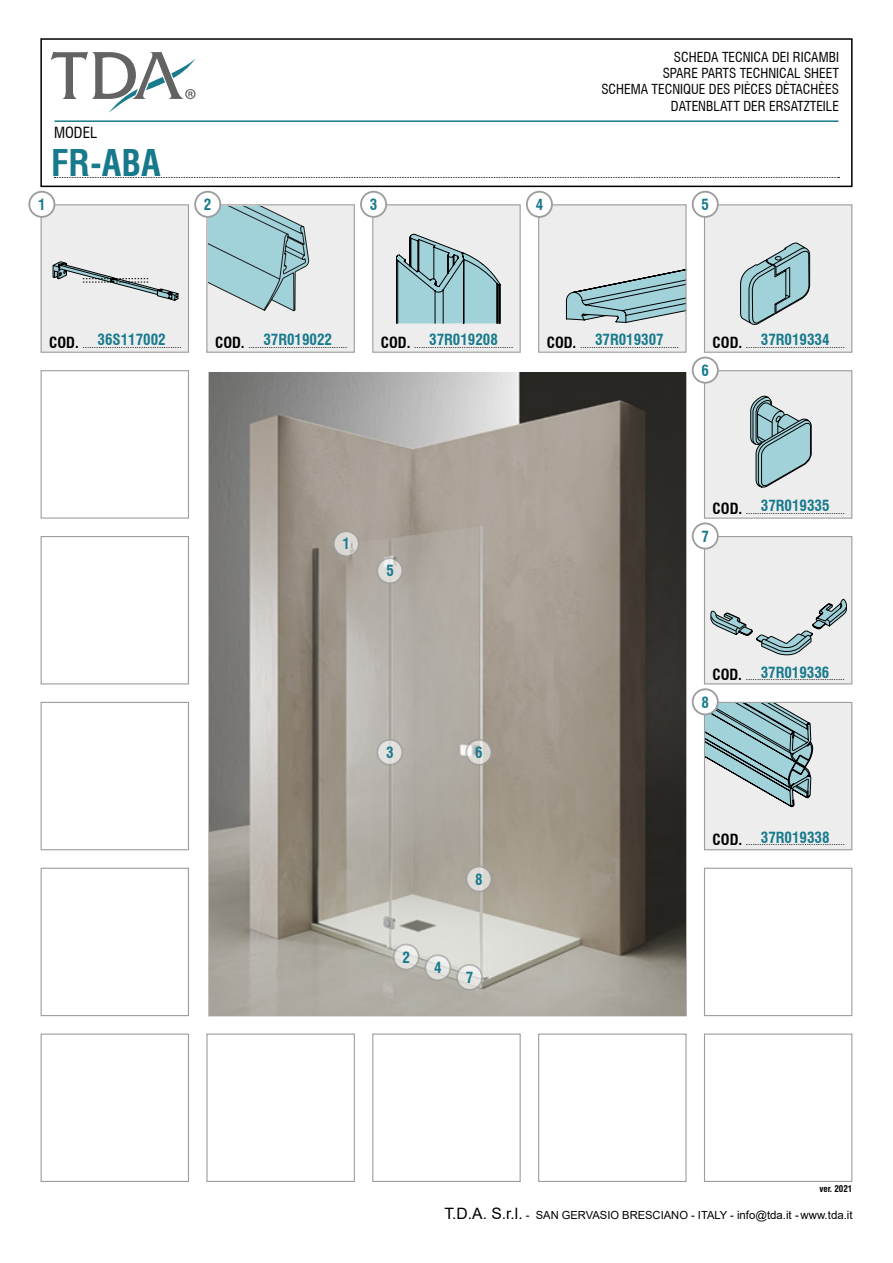
<style>
.page{position:relative;width:893px;height:1263px;background:#fff}
.page>*{position:absolute;margin:0;border:0;box-sizing:border-box;transform-origin:0 0}
.t1{font:700 condensed 36px "Swiss 721 BT";color:#177a8c}
.t2{font:700 condensed 15px "Swiss 721 BT";color:#177a8c}
.t3{font:condensed 15px "Swiss 721 BT";color:#000}
.t4{font:condensed 13.5px/16.2px "Swiss 721 BT";color:#000;text-align:right}
.t5{font:11.1px "Arial";color:#000}
.t6{font:condensed 9px "Swiss 721 BT";color:#000}
.t7{font:700 condensed 9px "Swiss 721 BT";color:#000}
.s1{font-weight:700;font-size:15px}
.s2{font-size:15.6px}
.s3{font-size:11.4px}
</style>
<div class="page">
<div style="left:41px;top:204px;width:147px;height:149px;background:#ededed"></div>
<div style="left:207px;top:204px;width:147px;height:149px;background:#ededed"></div>
<div style="left:372px;top:204px;width:148px;height:149px;background:#ededed"></div>
<div style="left:538px;top:204px;width:147px;height:149px;background:#ededed"></div>
<div style="left:704px;top:204px;width:147px;height:149px;background:#ededed"></div>
<div style="left:704px;top:370px;width:147px;height:149px;background:#ededed"></div>
<div style="left:704px;top:702px;width:147px;height:148px;background:#ededed"></div>
<div style="left:703px;top:536px;width:149px;height:149px;background:#ededed"></div>
<svg style="left:52px;top:261px;width:127px;height:40px"></svg>
<svg style="left:710px;top:599px;width:137px;height:56px"></svg>
<svg style="left:209px;top:207px;width:100px;height:105px"></svg>
<div style="left:207px;top:205px;width:149px;height:149px;border:1px solid #fff"></div>
<svg style="left:396px;top:233px;width:104px;height:91px"></svg>
<svg style="left:566px;top:269px;width:119px;height:54px"></svg>
<svg style="left:740px;top:242px;width:72px;height:246px"></svg>
<div style="left:704px;top:368px;width:149px;height:149px;border:1px solid #fff"></div>
<svg style="left:706px;top:704px;width:107px;height:103px"></svg>
<div style="left:40px;top:38px;width:813px;height:149px;border:2px solid #000"></div>
<div style="left:704px;top:204px;width:148px;height:149px;border:1px solid #9d9d9d"></div>
<div style="left:41px;top:204px;width:148px;height:149px;border:1px solid #9d9d9d"></div>
<div style="left:41px;top:370px;width:148px;height:149px;border:1px solid #9d9d9d"></div>
<div style="left:206px;top:204px;width:149px;height:149px;border:1px solid #9d9d9d"></div>
<div style="left:372px;top:204px;width:149px;height:149px;border:1px solid #9d9d9d"></div>
<div style="left:538px;top:204px;width:149px;height:149px;border:1px solid #9d9d9d"></div>
<div style="left:704px;top:1033px;width:148px;height:149px;border:1px solid #9d9d9d"></div>
<div style="left:41px;top:1033px;width:148px;height:149px;border:1px solid #9d9d9d"></div>
<div style="left:206px;top:1033px;width:149px;height:149px;border:1px solid #9d9d9d"></div>
<div style="left:372px;top:1033px;width:149px;height:149px;border:1px solid #9d9d9d"></div>
<div style="left:538px;top:1033px;width:149px;height:149px;border:1px solid #9d9d9d"></div>
<div style="left:41px;top:536px;width:148px;height:148px;border:1px solid #9d9d9d"></div>
<div style="left:41px;top:702px;width:148px;height:148px;border:1px solid #9d9d9d"></div>
<div style="left:41px;top:868px;width:148px;height:148px;border:1px solid #9d9d9d"></div>
<div style="left:704px;top:370px;width:148px;height:149px;border:1px solid #9d9d9d"></div>
<div style="left:704px;top:536px;width:148px;height:148px;border:1px solid #9d9d9d"></div>
<div style="left:704px;top:702px;width:148px;height:148px;border:1px solid #9d9d9d"></div>
<div style="left:704px;top:868px;width:148px;height:148px;border:1px solid #9d9d9d"></div>
<svg style="left:51px;top:52px;width:145px;height:61px"></svg>
<svg style="left:54px;top:177px;width:785px;height:1px"></svg>
<hr style="left:54px;top:120px;width:784px;height:2px;background:#177a8c">
<img style="left:209px;top:373px;width:476px;height:642px">
<div style="left:29px;top:192px;width:25px;height:25px;background:#fff;border-radius:50%"></div>
<div style="left:28px;top:191px;width:27px;height:27px;border:2px solid #9d9d9d;border-radius:50%"></div>
<div style="left:195px;top:192px;width:25px;height:25px;background:#fff;border-radius:50%"></div>
<div style="left:194px;top:191px;width:27px;height:27px;border:2px solid #9d9d9d;border-radius:50%"></div>
<div style="left:361px;top:192px;width:25px;height:25px;background:#fff;border-radius:50%"></div>
<div style="left:360px;top:191px;width:27px;height:27px;border:2px solid #9d9d9d;border-radius:50%"></div>
<div style="left:527px;top:192px;width:25px;height:25px;background:#fff;border-radius:50%"></div>
<div style="left:526px;top:191px;width:27px;height:27px;border:2px solid #9d9d9d;border-radius:50%"></div>
<div style="left:693px;top:192px;width:25px;height:25px;background:#fff;border-radius:50%"></div>
<div style="left:692px;top:191px;width:27px;height:27px;border:2px solid #9d9d9d;border-radius:50%"></div>
<div style="left:693px;top:358px;width:25px;height:25px;background:#fff;border-radius:50%"></div>
<div style="left:692px;top:357px;width:27px;height:27px;border:2px solid #9d9d9d;border-radius:50%"></div>
<div style="left:693px;top:523px;width:25px;height:26px;background:#fff;border-radius:50%"></div>
<div style="left:692px;top:522px;width:27px;height:27px;border:2px solid #9d9d9d;border-radius:50%"></div>
<div style="left:693px;top:689px;width:25px;height:25px;background:#fff;border-radius:50%"></div>
<div style="left:692px;top:688px;width:27px;height:27px;border:2px solid #9d9d9d;border-radius:50%"></div>
<svg style="left:334px;top:531px;width:25px;height:25px"></svg>
<div style="left:333px;top:530px;width:27px;height:27px;border:2px solid #9d9d9d;border-radius:50%"></div>
<svg style="left:377px;top:740px;width:25px;height:25px"></svg>
<div style="left:376px;top:739px;width:27px;height:27px;border:2px solid #9d9d9d;border-radius:50%"></div>
<svg style="left:394px;top:944px;width:25px;height:25px"></svg>
<div style="left:393px;top:943px;width:27px;height:27px;border:2px solid #9d9d9d;border-radius:50%"></div>
<svg style="left:377px;top:558px;width:25px;height:25px"></svg>
<div style="left:376px;top:557px;width:27px;height:27px;border:2px solid #9d9d9d;border-radius:50%"></div>
<svg style="left:466px;top:740px;width:25px;height:25px"></svg>
<div style="left:465px;top:739px;width:27px;height:27px;border:2px solid #9d9d9d;border-radius:50%"></div>
<svg style="left:457px;top:965px;width:25px;height:25px"></svg>
<div style="left:456px;top:964px;width:27px;height:27px;border:2px solid #9d9d9d;border-radius:50%"></div>
<svg style="left:466px;top:866px;width:25px;height:25px"></svg>
<div style="left:465px;top:865px;width:27px;height:27px;border:2px solid #9d9d9d;border-radius:50%"></div>
<svg style="left:425px;top:955px;width:25px;height:25px"></svg>
<div style="left:424px;top:954px;width:27px;height:27px;border:2px solid #9d9d9d;border-radius:50%"></div>
<h2 class="t3" style="left:54px;top:124px;width:45px">MODEL</h2>
<h1 class="t1" style="left:51px;top:142px;width:111px">FR-ABA</h1>
<h3 class="t4" style="left:601px;top:49px;width:239px">SCHEDA TECNICA DEI RICAMBI<br>SPARE PARTS TECHNICAL SHEET<br>SCHEMA TECNIQUE DES PIÈCES DÈTACHÈES<br>DATENBLATT DER ERSATZTEILE</h3>
<h2 class="t2" style="left:38px;top:196px;width:9px">1</h2>
<h2 class="t2" style="left:204px;top:196px;width:9px">2</h2>
<h2 class="t2" style="left:370px;top:196px;width:9px">3</h2>
<h2 class="t2" style="left:536px;top:196px;width:9px">4</h2>
<h2 class="t2" style="left:701px;top:196px;width:9px">5</h2>
<h2 class="t2" style="left:98px;top:331px;width:70px">36S117002</h2>
<h2 class="t2" style="left:263px;top:331px;width:70px">37R019022</h2>
<h2 class="t2" style="left:429px;top:331px;width:70px">37R019208</h2>
<h2 class="t2" style="left:595px;top:331px;width:70px">37R019307</h2>
<h2 class="t2" style="left:761px;top:331px;width:70px">37R019334</h2>
<p class="t6" style="left:49px;top:339px;width:134px"><span class="s1">COD.</span> ............................................</p>
<p class="t6" style="left:215px;top:339px;width:134px"><span class="s1">COD.</span> ............................................</p>
<p class="t6" style="left:381px;top:339px;width:134px"><span class="s1">COD.</span> ............................................</p>
<p class="t6" style="left:547px;top:339px;width:134px"><span class="s1">COD.</span> ............................................</p>
<p class="t6" style="left:713px;top:339px;width:134px"><span class="s1">COD.</span> ............................................</p>
<h2 class="t2" style="left:701px;top:361px;width:9px">6</h2>
<h2 class="t2" style="left:342px;top:535px;width:9px">1</h2>
<h2 class="t2" style="left:386px;top:562px;width:9px">5</h2>
<h2 class="t2" style="left:386px;top:743px;width:9px">3</h2>
<h2 class="t2" style="left:475px;top:744px;width:9px">6</h2>
<h2 class="t2" style="left:475px;top:871px;width:9px">8</h2>
<h2 class="t2" style="left:402px;top:948px;width:9px">2</h2>
<h2 class="t2" style="left:434px;top:959px;width:9px">4</h2>
<h2 class="t2" style="left:466px;top:969px;width:9px">7</h2>
<h2 class="t2" style="left:761px;top:497px;width:70px">37R019335</h2>
<p class="t6" style="left:713px;top:505px;width:134px"><span class="s1">COD.</span> ............................................</p>
<h2 class="t2" style="left:701px;top:527px;width:9px">7</h2>
<h2 class="t2" style="left:761px;top:663px;width:70px">37R019336</h2>
<p class="t6" style="left:712px;top:672px;width:134px"><span class="s1">COD.</span> ............................................</p>
<h2 class="t2" style="left:701px;top:693px;width:9px">8</h2>
<h2 class="t2" style="left:761px;top:828px;width:70px">37R019338</h2>
<p class="t6" style="left:713px;top:837px;width:134px"><span class="s1">COD.</span> ............................................</p>
<p class="t7" style="left:819px;top:1183px;width:34px">ver. 2021</p>
<p class="t5" style="left:444px;top:1207px;width:410px"><span class="s2">T.D.A. S.r.l.</span> - SAN GERVASIO BRESCIANO - ITALY - <span class="s3">info@tda.it - www.tda.it</span></p>
</div>
